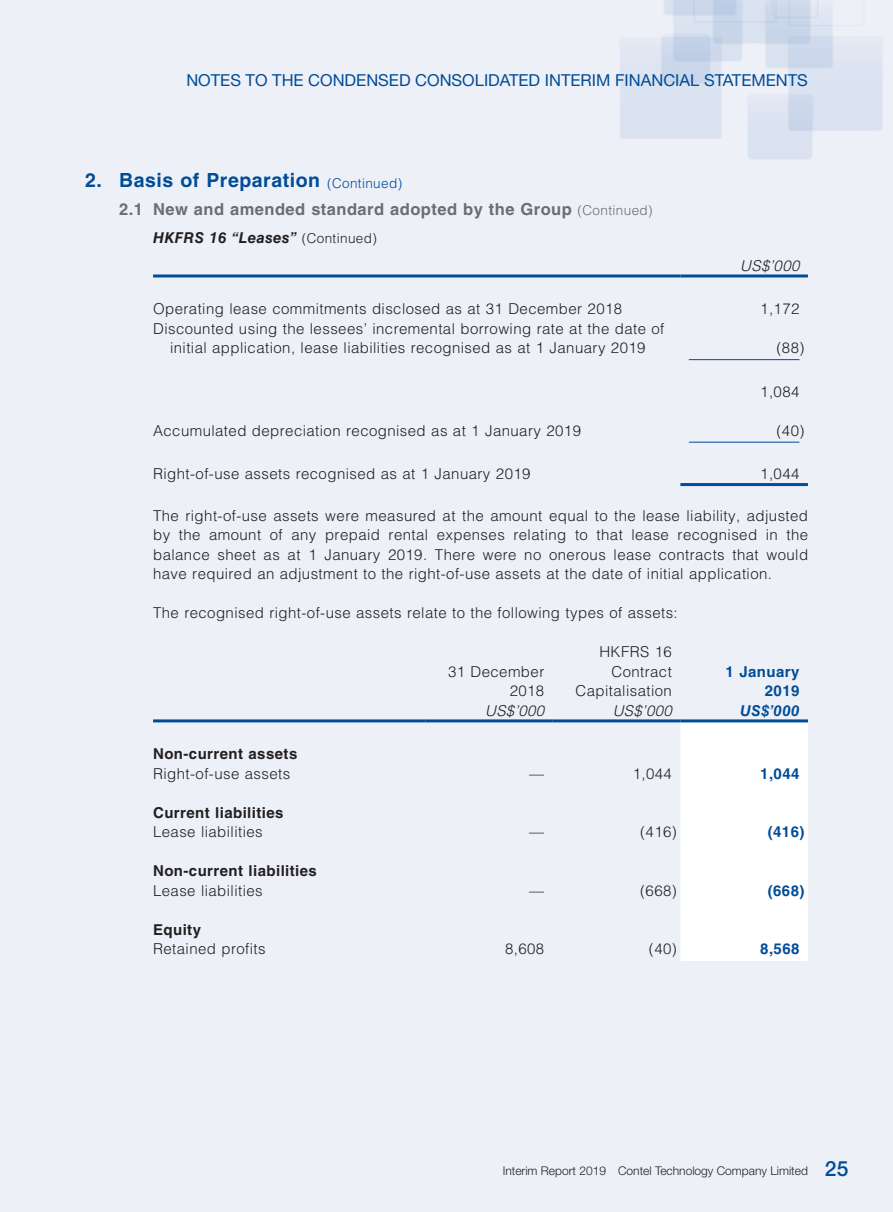
<style>
.page{position:relative;width:893px;height:1212px;background:#fff}
.page>*{position:absolute;margin:0;border:0;box-sizing:border-box;transform-origin:0 0}
._01_H1{font:700 19.5px "Helvetica LT Std";letter-spacing:.03em;color:#004c97}
.t1{font:16.5px "Helvetica Neue LT Std";color:#004c97}
._02_H2{font:700 16.5px "Helvetica LT Std";letter-spacing:.03em;color:#6c6d70}
._50_Table_txt{font:300 15px/19.5px "Helvetica LT Std";letter-spacing:.03em;color:#231f20;text-align:center}
._00_txt{font:300 15px/19.5px "Helvetica LT Std";letter-spacing:.03em;color:#231f20;text-align:justify}
._50_Table_txt-2{font:700 15px "Helvetica LT Std";letter-spacing:.03em;color:#231f20}
._50_Table_txt-3{font:700 15px "Helvetica LT Std";letter-spacing:.03em;color:#004c97}
._03_H3{font:italic 700 15px "Helvetica LT Std";letter-spacing:.03em;color:#231f20}
._50_Table_txt-4{font:italic 300 15px "Helvetica LT Std";letter-spacing:.03em;color:#231f20}
._50_Table_txt-5{font:italic 700 15px "Helvetica LT Std";color:#004c97}
.t2{font:300 12px "Helvetica Neue LT Std";color:#231f20}
.s1{font-weight:300;font-size:13.5px}
.s2{font-weight:300;font-style:normal;font-size:13.5px}
.s3{font-weight:500;font-size:21px;color:#004c97}
</style>
<div class="page">
<hr style="left:153px;top:274px;width:527px;height:3px;background:#004c97">
<hr style="left:680px;top:274px;width:128px;height:3px;background:#004c97">
<hr style="left:689px;top:359px;width:110px;height:1px;background:#004c97">
<hr style="left:689px;top:442px;width:110px;height:1px;background:#004c97">
<hr style="left:680px;top:483px;width:128px;height:3px;background:#004c97">
<svg style="left:680px;top:722px;width:128px;height:239px"></svg>
<hr style="left:153px;top:719px;width:272px;height:3px;background:#004c97">
<hr style="left:425px;top:719px;width:128px;height:3px;background:#004c97">
<hr style="left:553px;top:719px;width:127px;height:3px;background:#004c97">
<hr style="left:680px;top:719px;width:128px;height:3px;background:#004c97">
<p class="t1" style="left:186px;top:70px;width:623px">NOTES TO THE CONDENSED CONSOLIDATED INTERIM FINANCIAL STATEMENTS</p>
<p class="_01_H1" style="left:85px;top:168px;width:319px">2. Basis of Preparation <span class="s1">(Continued)</span></p>
<p class="_02_H2" style="left:119px;top:199px;width:535px">2.1 New and amended standard adopted by the Group <span class="s1">(Continued)</span></p>
<p class="_03_H3" style="left:153px;top:228px;width:225px">HKFRS 16 “Leases” <span class="s2">(Continued)</span></p>
<p class="_50_Table_txt-4" style="left:740px;top:256px;width:61px">US$’000</p>
<p class="_50_Table_txt" style="left:153px;top:299px;width:471px">Operating lease commitments disclosed as at 31 December 2018</p>
<p class="_50_Table_txt" style="left:760px;top:299px;width:41px">1,172</p>
<p class="_50_Table_txt" style="left:153px;top:319px;width:513px">Discounted using the lessees’ incremental borrowing rate at the date of initial application, lease liabilities recognised as at 1 January 2019</p>
<p class="_50_Table_txt" style="left:776px;top:338px;width:29px">(88)</p>
<p class="_50_Table_txt" style="left:760px;top:382px;width:41px">1,084</p>
<p class="_50_Table_txt" style="left:153px;top:421px;width:429px">Accumulated depreciation recognised as at 1 January 2019</p>
<p class="_50_Table_txt" style="left:776px;top:421px;width:29px">(40)</p>
<p class="_50_Table_txt" style="left:153px;top:464px;width:379px">Right-of-use assets recognised as at 1 January 2019</p>
<p class="_50_Table_txt" style="left:760px;top:464px;width:41px">1,044</p>
<p class="_00_txt" style="left:153px;top:505px;width:657px">The right-of-use assets were measured at the amount equal to the lease liability, adjusted by the amount of any prepaid rental expenses relating to that lease recognised in the balance sheet as at 1 January 2019. There were no onerous lease contracts that would have required an adjustment to the right-of-use assets at the date of initial application.</p>
<p class="_00_txt" style="left:153px;top:603px;width:526px">The recognised right-of-use assets relate to the following types of assets:</p>
<p class="_50_Table_txt" style="left:448px;top:661px;width:98px">31 December</p>
<p class="_50_Table_txt" style="left:510px;top:681px;width:36px">2018</p>
<p class="_50_Table_txt" style="left:576px;top:642px;width:98px;text-align:right">HKFRS 16<br>Contract<br>Capitalisation</p>
<p class="_50_Table_txt-3" style="left:726px;top:662px;width:75px">1 January</p>
<p class="_50_Table_txt-3" style="left:765px;top:682px;width:36px">2019</p>
<p class="_50_Table_txt-4" style="left:485px;top:701px;width:61px">US$’000</p>
<p class="_50_Table_txt-4" style="left:613px;top:701px;width:61px">US$’000</p>
<p class="_50_Table_txt-5" style="left:740px;top:701px;width:61px">US$’000</p>
<p class="_50_Table_txt-2" style="left:153px;top:745px;width:146px">Non-current assets</p>
<p class="_50_Table_txt" style="left:153px;top:763px;width:139px">Right-of-use assets</p>
<p class="_50_Table_txt" style="left:529px;top:763px;width:16px">—</p>
<p class="_50_Table_txt" style="left:633px;top:763px;width:41px">1,044</p>
<p class="_50_Table_txt-3" style="left:760px;top:764px;width:41px">1,044</p>
<p class="_50_Table_txt-2" style="left:153px;top:803px;width:132px">Current liabilities</p>
<p class="_50_Table_txt" style="left:153px;top:822px;width:111px">Lease liabilities</p>
<p class="_50_Table_txt" style="left:529px;top:822px;width:16px">—</p>
<p class="_50_Table_txt" style="left:640px;top:822px;width:38px">(416)</p>
<p class="_50_Table_txt-3" style="left:768px;top:823px;width:38px">(416)</p>
<p class="_50_Table_txt-2" style="left:153px;top:862px;width:165px">Non-current liabilities</p>
<p class="_50_Table_txt" style="left:153px;top:880px;width:111px">Lease liabilities</p>
<p class="_50_Table_txt" style="left:529px;top:880px;width:16px">—</p>
<p class="_50_Table_txt" style="left:640px;top:880px;width:38px">(668)</p>
<p class="_50_Table_txt-3" style="left:768px;top:881px;width:38px">(668)</p>
<p class="_50_Table_txt-2" style="left:153px;top:920px;width:49px">Equity</p>
<p class="_50_Table_txt" style="left:153px;top:939px;width:114px">Retained profits</p>
<p class="_50_Table_txt" style="left:505px;top:939px;width:41px">8,608</p>
<p class="_50_Table_txt" style="left:649px;top:939px;width:29px">(40)</p>
<p class="_50_Table_txt-3" style="left:760px;top:940px;width:41px">8,568</p>
<p class="t2" style="left:503px;top:1163px;width:347px">Interim Report 2019 Contel Technology Company Limited <span class="s3">25</span></p>
</div>
